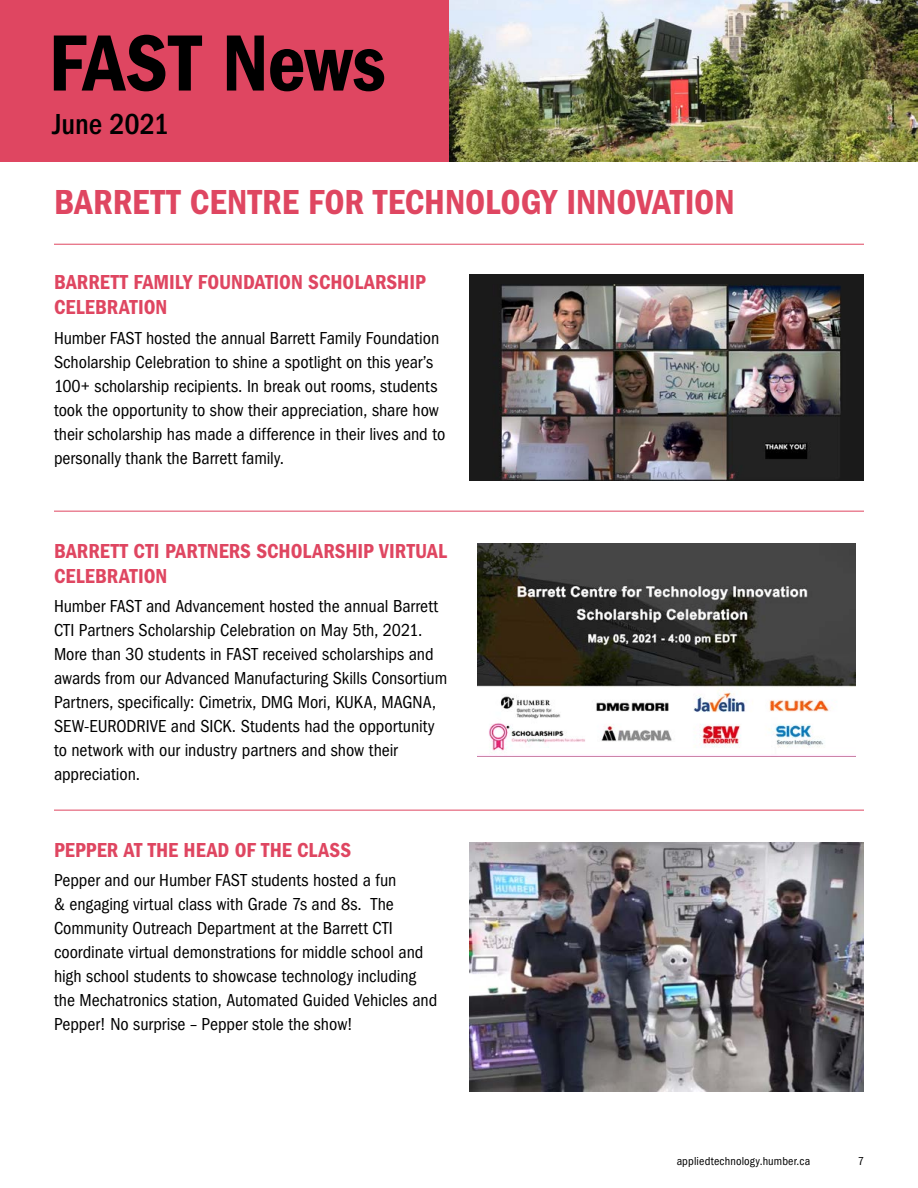
<style>
.page{position:relative;width:918px;height:1188px;background:#fff}
.page>*{position:absolute;margin:0;border:0;box-sizing:border-box;transform-origin:0 0}
.t1{font:82.5px "ITC Franklin Gothic Std Dm Cd";letter-spacing:-.005em;color:#000}
.h2_content_header{font:36px "ITC Franklin Gothic Std Dm Cd";color:#df4661}
.t2{font:500 condensed 30px "ITC Franklin Gothic Std";letter-spacing:-.005em;color:#000}
.h2_content_header-2{font:21px/25.2px "ITC Franklin Gothic Std Dm Cd";color:#df4661}
.p_body{font:condensed 18px/24px "ITC Franklin Gothic Std";letter-spacing:-.005em;color:#000}
.h1_title{font:condensed 12px "ITC Franklin Gothic Std";letter-spacing:.01em;color:#000}
</style>
<div class="page">
<img style="left:449px;top:0;width:469px;height:162px">
<div style="left:0;top:0;width:449px;height:162px;background:#df4661"></div>
<hr style="left:54px;top:244px;width:810px;height:1px;background:#df4661">
<img style="left:469px;top:274px;width:395px;height:206px">
<hr style="left:54px;top:511px;width:810px;height:1px;background:#df4661">
<img style="left:477px;top:543px;width:379px;height:213px">
<hr style="left:54px;top:810px;width:810px;height:1px;background:#df4661">
<img style="left:469px;top:842px;width:395px;height:249px">
<h1 class="t1" style="left:49px;top:16px;width:339px">FAST News</h1>
<h3 class="t2" style="left:52px;top:107px;width:118px">June 2021</h3>
<p class="h2_content_header" style="left:54px;top:181px;width:682px">BARRETT CENTRE FOR TECHNOLOGY INNOVATION</p>
<p class="h2_content_header-2" style="left:54px;top:269px;width:373px">BARRETT FAMILY FOUNDATION SCHOLARSHIP<br>CELEBRATION</p>
<p class="p_body" style="left:54px;top:326px;width:393px">Humber FAST hosted the annual Barrett Family Foundation Scholarship Celebration to shine a spotlight on this year’s 100+ scholarship recipients. In break out rooms, students took the opportunity to show their appreciation, share how their scholarship has made a difference in their lives and to personally thank the Barrett family.</p>
<p class="h2_content_header-2" style="left:54px;top:538px;width:395px">BARRETT CTI PARTNERS SCHOLARSHIP VIRTUAL<br>CELEBRATION</p>
<p class="p_body" style="left:54px;top:595px;width:395px">Humber FAST and Advancement hosted the annual Barrett CTI Partners Scholarship Celebration on May 5th, 2021.<br>More than 30 students in FAST received scholarships and awards from our Advanced Manufacturing Skills Consortium Partners, specifically: Cimetrix, DMG Mori, KUKA, MAGNA, SEW-EURODRIVE and SICK. Students had the opportunity to network with our industry partners and show their appreciation.</p>
<p class="h2_content_header-2" style="left:54px;top:837px;width:299px">PEPPER AT THE HEAD OF THE CLASS</p>
<p class="p_body" style="left:54px;top:868px;width:385px">Pepper and our Humber FAST students hosted a fun<br>&amp; engaging virtual class with Grade 7s and 8s. The Community Outreach Department at the Barrett CTI coordinate virtual demonstrations for middle school and high school students to showcase technology including the Mechatronics station, Automated Guided Vehicles and Pepper! No surprise – Pepper stole the show!</p>
<p class="h1_title" style="left:677px;top:1154px;width:135px">appliedtechnology.humber.ca</p>
<p class="h1_title" style="left:858px;top:1154px;width:8px">7</p>
</div>
